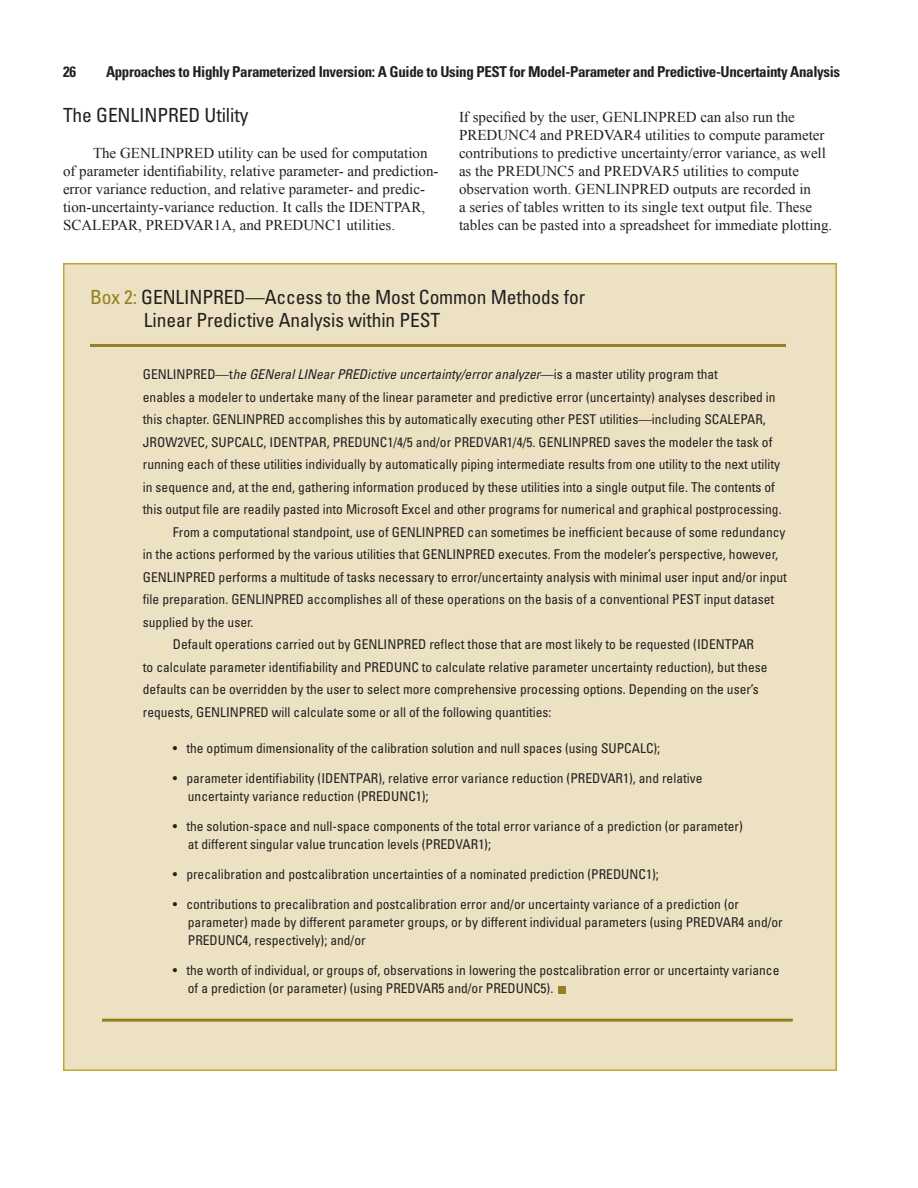
<style>
.page{position:relative;width:918px;height:1188px;background:#fff}
.page>*{position:absolute;margin:0;border:0;box-sizing:border-box;transform-origin:0 0}
.Heading_3{font:condensed 19.5px/22.5px "Univers";letter-spacing:-.005em;color:#231f20}
.t1{font:15px/18px "Times New Roman";color:#231f20}
.t2{font:700 condensed 15px "Univers";letter-spacing:-.025em;color:#231f20}
.List_Bullet_Box{font:condensed 13.5px/18px "Univers";color:#231f20}
.Box_Text_SM_space{font:condensed 13.5px/22.5px "Univers";color:#231f20}
.Box_Text_SM_space_no{font:condensed 13.5px/22.5px "Univers";color:#231f20}
.s1{color:#938021}
.s2{font-style:italic}
</style>
<div class="page">
<div style="left:63px;top:263px;width:774px;height:808px;background:#ece2c3;border:2px solid #c0a530"></div>
<div style="left:558px;top:986px;width:7px;height:8px;background:#938021"></div>
<hr style="left:90px;top:344px;width:696px;height:3px;background:#938021">
<hr style="left:102px;top:1019px;width:691px;height:3px;background:#938021">
<p class="t2" style="left:63px;top:62px;width:15px">26</p>
<p class="t2" style="left:106px;top:62px;width:736px">Approaches to Highly Parameterized Inversion: A Guide to Using PEST for Model-Parameter and Predictive-Uncertainty Analysis</p>
<p class="Heading_3" style="left:63px;top:103px;width:187px">The GENLINPRED Utility</p>
<p class="t1" style="left:63px;top:144px;width:377px;text-indent:30px">The GENLINPRED utility can be used for computation of parameter identifiability, relative parameter- and prediction&shy;error variance reduction, and relative parameter- and predic&shy;tion-uncertainty-variance reduction. It calls the IDENTPAR, SCALEPAR, PREDVAR1A, and PREDUNC1 utilities.</p>
<p class="t1" style="left:459px;top:108px;width:375px">If specified by the user, GENLINPRED can also run the PREDUNC4 and PREDVAR4 utilities to compute parameter contributions to predictive uncertainty/error variance, as well as the PREDUNC5 and PREDVAR5 utilities to compute observation worth. GENLINPRED outputs are recorded in<br>a series of tables written to its single text output file. These tables can be pasted into a spreadsheet for immediate plotting.</p>
<p class="Heading_3" style="left:144px;top:285px;width:443px;text-indent:-54px"><span class="s1">Box 2:</span> GENLINPRED—Access to the Most Common Methods for<br>Linear Predictive Analysis within PEST</p>
<p class="Box_Text_SM_space_no" style="left:143px;top:363px;width:640px">GENLINPRED—t<span class="s2">he GENeral LINear PREDictive uncertainty/error analyzer</span>—is a master utility program that<br>enables a modeler to undertake many of the linear parameter and predictive error (uncertainty) analyses described in this chapter. GENLINPRED accomplishes this by automatically executing other PEST utilities—including SCALEPAR, JROW2VEC, SUPCALC, IDENTPAR, PREDUNC1/4/5 and/or PREDVAR1/4/5. GENLINPRED saves the modeler the task of running each of these utilities individually by automatically piping intermediate results from one utility to the next utility in sequence and, at the end, gathering information produced by these utilities into a single output file. The contents of this output file are readily pasted into Microsoft Excel and other programs for numerical and graphical postprocessing.</p>
<p class="Box_Text_SM_space" style="left:143px;top:520px;width:646px;text-indent:30px">From a computational standpoint, use of GENLINPRED can sometimes be inefficient because of some redundancy in the actions performed by the various utilities that GENLINPRED executes. From the modeler’s perspective, however, GENLINPRED performs a multitude of tasks necessary to error/uncertainty analysis with minimal user input and/or input file preparation. GENLINPRED accomplishes all of these operations on the basis of a conventional PEST input dataset supplied by the user.</p>
<p class="Box_Text_SM_space" style="left:143px;top:633px;width:626px;text-indent:30px">Default operations carried out by GENLINPRED reflect those that are most likely to be requested (IDENTPAR to calculate parameter identifiability and PREDUNC to calculate relative parameter uncertainty reduction), but these defaults can be overridden by the user to select more comprehensive processing options. Depending on the user’s requests, GENLINPRED will calculate some or all of the following quantities:</p>
<p class="List_Bullet_Box" style="left:173px;top:738px;width:489px">• the optimum dimensionality of the calibration solution and null spaces (using SUPCALC);</p>
<p class="List_Bullet_Box" style="left:188px;top:768px;width:516px;text-indent:-15px">• parameter identifiability (IDENTPAR), relative error variance reduction (PREDVAR1), and relative uncertainty variance reduction (PREDUNC1);</p>
<p class="List_Bullet_Box" style="left:188px;top:816px;width:556px;text-indent:-15px">• the solution-space and null-space components of the total error variance of a prediction (or parameter) at different singular value truncation levels (PREDVAR1);</p>
<p class="List_Bullet_Box" style="left:173px;top:864px;width:487px">• precalibration and postcalibration uncertainties of a nominated prediction (PREDUNC1);</p>
<p class="List_Bullet_Box" style="left:188px;top:894px;width:596px;text-indent:-15px">• contributions to precalibration and postcalibration error and/or uncertainty variance of a prediction (or parameter) made by different parameter groups, or by different individual parameters (using PREDVAR4 and/or<br>PREDUNC4, respectively); and/or</p>
<p class="List_Bullet_Box" style="left:188px;top:960px;width:593px;text-indent:-15px">• the worth of individual, or groups of, observations in lowering the postcalibration error or uncertainty variance of a prediction (or parameter) (using PREDVAR5 and/or PREDUNC5).</p>
</div>
